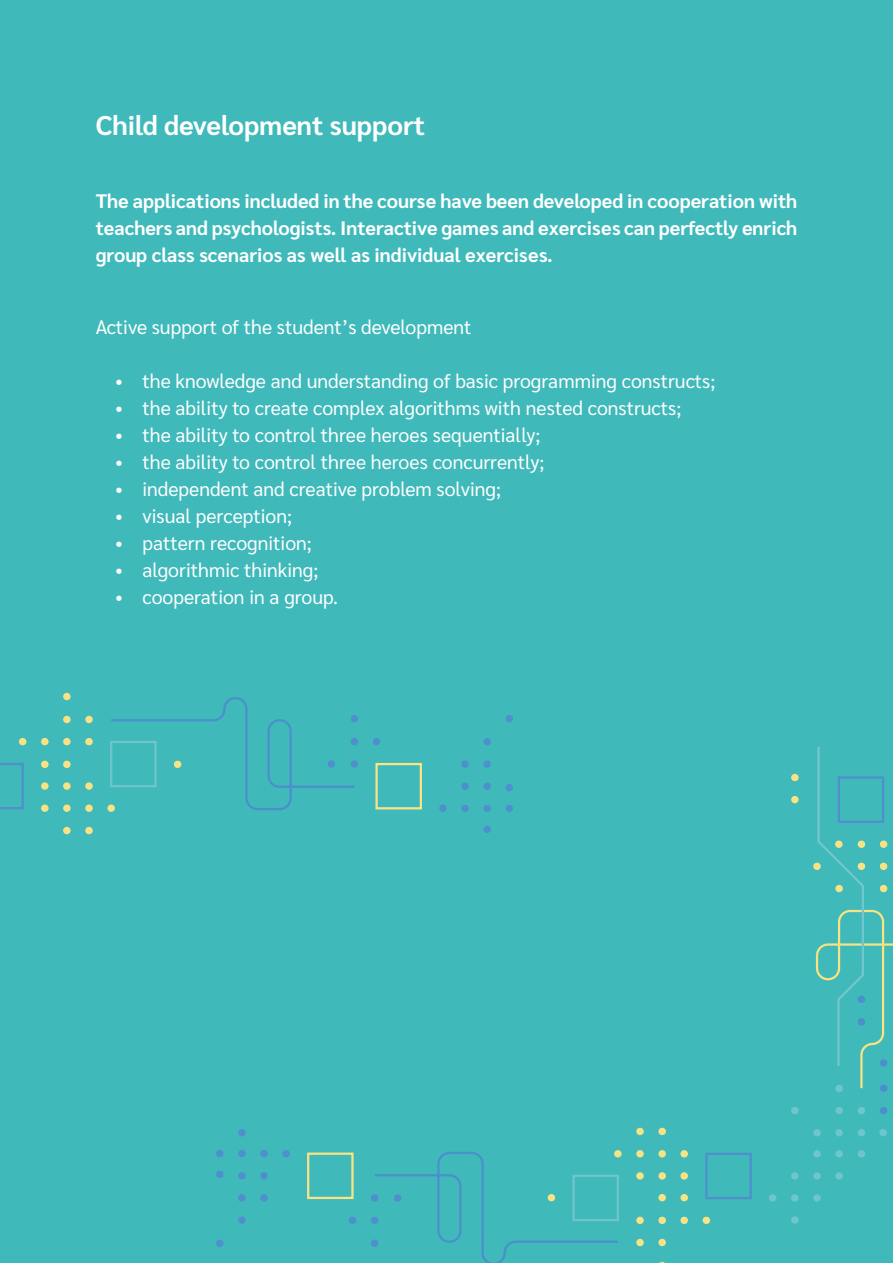
<style>
.page{position:relative;width:893px;height:1263px;background:#fff}
.page>*{position:absolute;margin:0;border:0;box-sizing:border-box;transform-origin:0 0}
.t1{font:700 27px "Sarabun";color:#fff}
.t2{font:19.5px "Sarabun";color:#fff}
.t3{font:700 19.5px/27px "Sarabun";color:#fff;text-align:justify}
</style>
<div class="page">
<div style="left:0;top:0;width:892px;height:1262px;background:#40b9bb"></div>
<svg style="left:216px;top:1170px;width:7px;height:8px"></svg>
<svg style="left:282px;top:1150px;width:8px;height:7px"></svg>
<svg style="left:238px;top:1172px;width:8px;height:7px"></svg>
<svg style="left:260px;top:1172px;width:8px;height:7px"></svg>
<svg style="left:216px;top:1150px;width:7px;height:7px"></svg>
<svg style="left:238px;top:1150px;width:8px;height:7px"></svg>
<svg style="left:260px;top:1150px;width:8px;height:7px"></svg>
<svg style="left:349px;top:1217px;width:7px;height:7px"></svg>
<svg style="left:238px;top:1129px;width:8px;height:7px"></svg>
<svg style="left:636px;top:1172px;width:8px;height:7px"></svg>
<svg style="left:658px;top:1172px;width:8px;height:7px"></svg>
<svg style="left:636px;top:1217px;width:8px;height:7px"></svg>
<svg style="left:658px;top:1217px;width:8px;height:7px"></svg>
<svg style="left:680px;top:1217px;width:8px;height:7px"></svg>
<svg style="left:658px;top:1194px;width:8px;height:7px"></svg>
<svg style="left:680px;top:1194px;width:8px;height:7px"></svg>
<svg style="left:703px;top:1217px;width:7px;height:7px"></svg>
<svg style="left:636px;top:1239px;width:8px;height:7px"></svg>
<svg style="left:658px;top:1239px;width:8px;height:7px"></svg>
<svg style="left:680px;top:1172px;width:8px;height:7px"></svg>
<svg style="left:370px;top:1150px;width:252px;height:113px"></svg>
<svg style="left:636px;top:1150px;width:8px;height:7px"></svg>
<svg style="left:658px;top:1150px;width:8px;height:7px"></svg>
<svg style="left:636px;top:1128px;width:8px;height:7px"></svg>
<svg style="left:658px;top:1128px;width:8px;height:7px"></svg>
<svg style="left:680px;top:1150px;width:8px;height:7px"></svg>
<svg style="left:791px;top:1216px;width:8px;height:7px"></svg>
<svg style="left:885px;top:1107px;width:2px;height:7px"></svg>
<svg style="left:238px;top:1194px;width:8px;height:7px"></svg>
<svg style="left:260px;top:1194px;width:8px;height:7px"></svg>
<svg style="left:238px;top:1216px;width:8px;height:8px"></svg>
<svg style="left:216px;top:1240px;width:7px;height:7px"></svg>
<div style="left:572px;top:1175px;width:47px;height:46px;border:2px solid #6fc5ce"></div>
<svg style="left:705px;top:775px;width:180px;height:425px"></svg>
<div style="left:307px;top:1152px;width:47px;height:47px;border:2px solid #fae484"></div>
<svg style="left:813px;top:745px;width:80px;height:347px"></svg>
<hr style="left:838px;top:922px;width:2px;height:46px;background:#f8e382">
<svg style="left:506px;top:784px;width:7px;height:7px"></svg>
<svg style="left:439px;top:804px;width:8px;height:8px"></svg>
<svg style="left:483px;top:782px;width:8px;height:8px"></svg>
<svg style="left:461px;top:782px;width:8px;height:8px"></svg>
<svg style="left:506px;top:805px;width:7px;height:7px"></svg>
<svg style="left:483px;top:805px;width:8px;height:7px"></svg>
<svg style="left:461px;top:805px;width:8px;height:7px"></svg>
<svg style="left:373px;top:738px;width:7px;height:7px"></svg>
<svg style="left:483px;top:825px;width:8px;height:8px"></svg>
<svg style="left:85px;top:782px;width:8px;height:8px"></svg>
<svg style="left:63px;top:782px;width:8px;height:8px"></svg>
<svg style="left:85px;top:738px;width:8px;height:7px"></svg>
<svg style="left:63px;top:738px;width:8px;height:7px"></svg>
<svg style="left:41px;top:738px;width:8px;height:7px"></svg>
<svg style="left:63px;top:761px;width:8px;height:7px"></svg>
<svg style="left:41px;top:761px;width:8px;height:7px"></svg>
<svg style="left:19px;top:738px;width:7px;height:7px"></svg>
<svg style="left:85px;top:716px;width:8px;height:7px"></svg>
<svg style="left:63px;top:716px;width:8px;height:7px"></svg>
<svg style="left:63px;top:693px;width:8px;height:7px"></svg>
<svg style="left:41px;top:782px;width:8px;height:8px"></svg>
<svg style="left:107px;top:697px;width:251px;height:115px"></svg>
<svg style="left:85px;top:804px;width:8px;height:8px"></svg>
<svg style="left:63px;top:804px;width:8px;height:8px"></svg>
<svg style="left:85px;top:827px;width:8px;height:7px"></svg>
<svg style="left:63px;top:827px;width:8px;height:7px"></svg>
<svg style="left:41px;top:804px;width:8px;height:8px"></svg>
<svg style="left:483px;top:760px;width:8px;height:8px"></svg>
<svg style="left:461px;top:760px;width:8px;height:8px"></svg>
<svg style="left:483px;top:738px;width:8px;height:7px"></svg>
<svg style="left:506px;top:715px;width:7px;height:7px"></svg>
<div style="left:110px;top:741px;width:47px;height:46px;border:2px solid #6fc5ce"></div>
<svg style="left:0;top:763px;width:24px;height:47px"></svg>
<div style="left:375px;top:763px;width:47px;height:46px;border:2px solid #fae484"></div>
<h1 class="t1" style="left:96px;top:110px;width:331px">Child development support</h1>
<p class="t3" style="left:96px;top:188px;width:703px">The applications included in the course have been developed in cooperation with teachers and psychologists. Interactive games and exercises can perfectly enrich group class scenarios as well as individual exercises.</p>
<p class="t2" style="left:96px;top:316px;width:377px">Active support of the student’s development</p>
<p class="t2" style="left:115px;top:370px;width:601px">• the knowledge and understanding of basic programming constructs;</p>
<p class="t2" style="left:115px;top:397px;width:567px">• the ability to create complex algorithms with nested constructs;</p>
<p class="t2" style="left:115px;top:424px;width:426px">• the ability to control three heroes sequentially;</p>
<p class="t2" style="left:115px;top:451px;width:430px">• the ability to control three heroes concurrently;</p>
<p class="t2" style="left:115px;top:478px;width:387px">• independent and creative problem solving;</p>
<p class="t2" style="left:115px;top:505px;width:178px">• visual perception;</p>
<p class="t2" style="left:115px;top:532px;width:198px">• pattern recognition;</p>
<p class="t2" style="left:115px;top:559px;width:204px">• algorithmic thinking;</p>
<p class="t2" style="left:115px;top:586px;width:224px">• cooperation in a group.</p>
</div>
